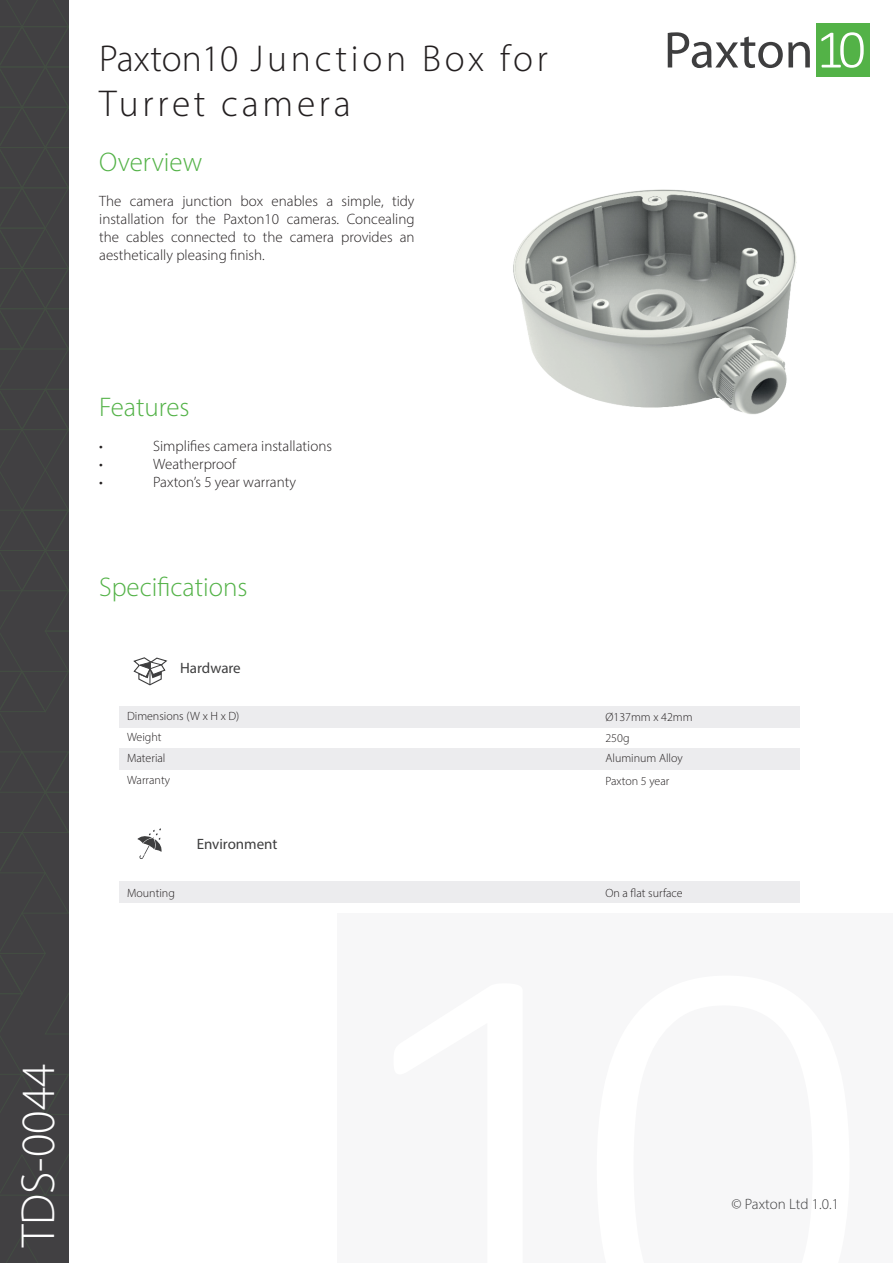
<style>
.page{position:relative;width:893px;height:1263px;background:#fff}
.page>*{position:absolute;margin:0;border:0;box-sizing:border-box;transform-origin:0 0}
.t1{font:300 48px "Myriad Pro";color:#fff}
.t2{font:300 37.5px/45px "Myriad Pro";letter-spacing:.1em;color:#231f20}
.t3{font:300 27px "Myriad Pro";color:#53b247}
.t4{font:300 15px/18px "Myriad Pro";color:#231f20;text-align:justify}
.t5{font:15px "Myriad Pro";color:#3e3e3f}
.t6{font:300 15px "Myriad Pro";letter-spacing:-.005em;color:#3e3e3f}
.Specs_body_text{font:300 12px "Myriad Pro";color:#231f20}
</style>
<div class="page">
<div style="left:0;top:0;width:69px;height:1263px;background:#414042"></div>
<svg style="left:6px;top:1236px;width:32px;height:27px"></svg>
<svg style="left:0;top:0;width:69px;height:1196px"></svg>
<div style="left:816px;top:23px;width:53px;height:54px;background:#53b247"></div>
<svg style="left:821px;top:32px;width:43px;height:36px"></svg>
<svg style="left:668px;top:32px;width:142px;height:36px"></svg>
<div style="left:337px;top:913px;width:556px;height:350px;background:#f7f7f8"></div>
<img style="left:513px;top:189px;width:284px;height:225px">
<div style="left:119px;top:706px;width:681px;height:21px;background:#ececee"></div>
<div style="left:119px;top:748px;width:681px;height:22px;background:#ececee"></div>
<svg style="left:133px;top:657px;width:35px;height:29px"></svg>
<svg style="left:137px;top:828px;width:25px;height:31px"></svg>
<div style="left:119px;top:882px;width:681px;height:21px;background:#ececee"></div>
<p class="t2" style="left:99px;top:36px;width:450px">Paxton10 Junction Box for<br>Turret camera</p>
<p class="t3" style="left:99px;top:146px;width:105px">Overview</p>
<p class="t4" style="left:99px;top:192px;width:317px">The camera junction box enables a simple, tidy installation for the Paxton10 cameras. Concealing the cables connected to the camera provides an aesthetically pleasing finish.</p>
<p class="t3" style="left:99px;top:391px;width:92px">Features</p>
<p class="t4" style="left:99px;top:437px;width:5px">•</p>
<p class="t4" style="left:153px;top:437px;width:180px">Simplifies camera installations</p>
<p class="t4" style="left:99px;top:455px;width:5px">•</p>
<p class="t4" style="left:153px;top:455px;width:84px">Weatherproof</p>
<p class="t4" style="left:99px;top:473px;width:5px">•</p>
<p class="t4" style="left:153px;top:473px;width:144px">Paxton’s 5 year warranty</p>
<p class="t3" style="left:99px;top:571px;width:150px">Specifications</p>
<p class="t5" style="left:180px;top:659px;width:62px">Hardware</p>
<p class="Specs_body_text" style="left:127px;top:708px;width:114px">Dimensions (W x H x D)</p>
<p class="Specs_body_text" style="left:127px;top:730px;width:36px">Weight</p>
<p class="Specs_body_text" style="left:127px;top:751px;width:40px">Material</p>
<p class="Specs_body_text" style="left:127px;top:772px;width:45px">Warranty</p>
<p class="Specs_body_text" style="left:127px;top:886px;width:49px">Mounting</p>
<p class="t5" style="left:197px;top:835px;width:82px">Environment</p>
<p class="Specs_body_text" style="left:605px;top:709px;width:89px">Ø137mm x 42mm</p>
<p class="Specs_body_text" style="left:605px;top:731px;width:26px">250g</p>
<p class="Specs_body_text" style="left:605px;top:773px;width:65px">Paxton 5 year</p>
<p class="Specs_body_text" style="left:605px;top:751px;width:79px">Aluminum Alloy</p>
<p class="Specs_body_text" style="left:605px;top:886px;width:79px">On a flat surface</p>
<p class="t1" style="left:9px;top:1247px;width:185px;rotate:-90deg">TDS-0044</p>
<p class="t6" style="left:731px;top:1195px;width:109px">© Paxton Ltd 1.0.1</p>
</div>
